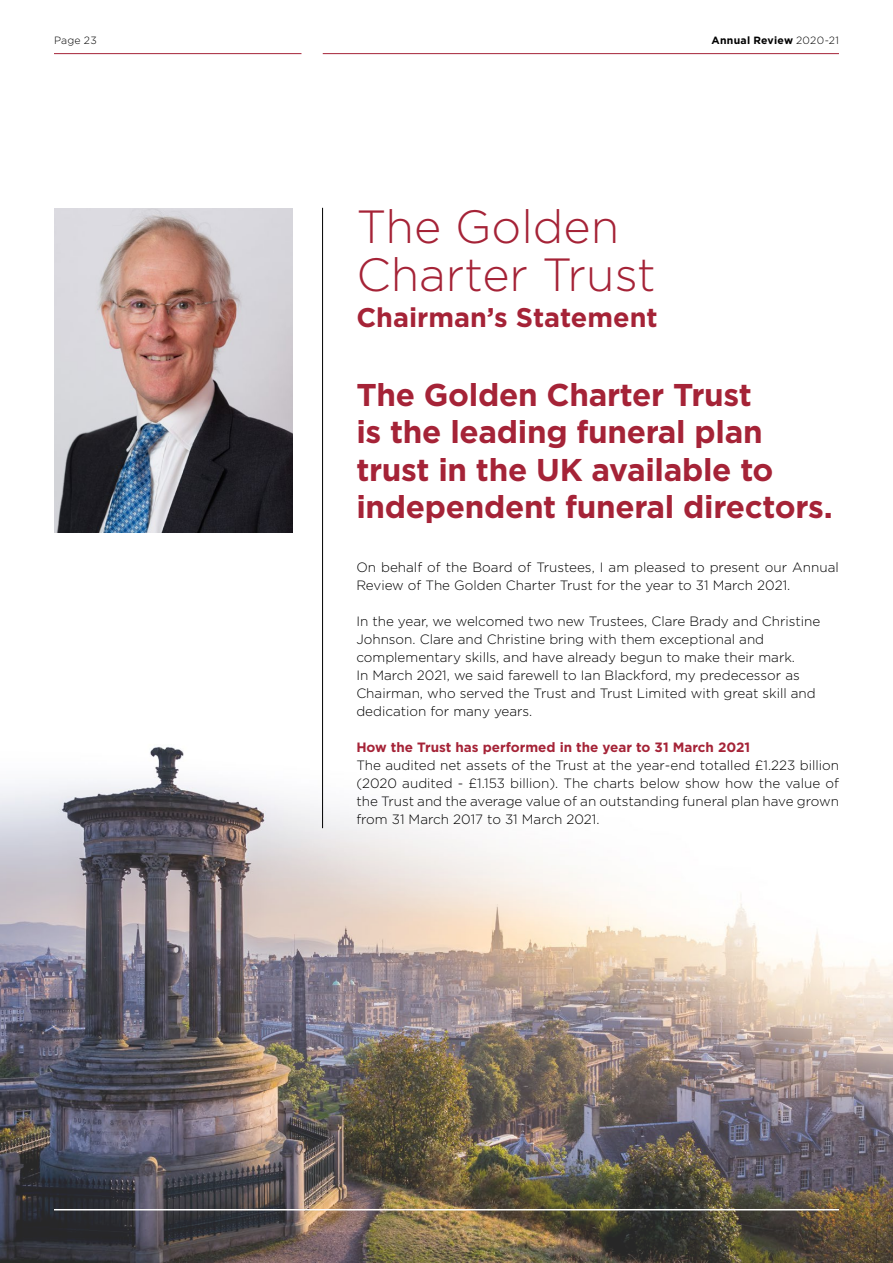
<style>
.page{position:relative;width:893px;height:1263px;background:#fff}
.page>*{position:absolute;margin:0;border:0;box-sizing:border-box;transform-origin:0 0}
.t1{font:300 46.5px/48px "Gotham";color:#a52337}
.t2{font:700 31.5px/37.5px "Gotham";letter-spacing:-.01em;color:#a52337}
.t3{font:700 27px "Gotham";color:#a52337}
.t4{font:300 13.5px/18px "Gotham";color:#000}
.t5{font:700 13.5px "Gotham";color:#a52337}
.t6{font:700 10.5px "Gotham";letter-spacing:.025em;color:#000}
.t7{font:300 10.5px "Gotham";letter-spacing:.02em;color:#000}
.s1{font-weight:300}
</style>
<div class="page">
<img style="left:0;top:649px;width:893px;height:614px">
<hr style="left:322px;top:208px;width:1px;height:620px;background:#000">
<img style="left:54px;top:208px;width:238px;height:324px">
<hr style="left:54px;top:53px;width:247px;height:1px;background:#a52337">
<hr style="left:323px;top:53px;width:516px;height:1px;background:#a52337">
<hr style="left:54px;top:1209px;width:785px;height:1px;background:#fff">
<p class="t7" style="left:54px;top:35px;width:44px">Page 23</p>
<p class="t6" style="left:711px;top:34px;width:129px">Annual Review <span class="s1">2020-21</span></p>
<p class="t1" style="left:356px;top:202px;width:301px">The Golden<br>Charter Trust</p>
<p class="t3" style="left:356px;top:302px;width:303px">Chairman’s Statement</p>
<p class="t2" style="left:356px;top:375px;width:397px">The Golden Charter Trust</p>
<p class="t2" style="left:356px;top:413px;width:478px">is the leading funeral plan trust in the UK available to independent funeral directors.</p>
<p class="t4" style="left:356px;top:558px;width:484px">On behalf of the Board of Trustees, I am pleased to present our Annual<br>Review of The Golden Charter Trust for the year to 31 March 2021.</p>
<p class="t4" style="left:356px;top:612px;width:466px">In the year, we welcomed two new Trustees, Clare Brady and Christine Johnson. Clare and Christine bring with them exceptional and complementary skills, and have already begun to make their mark.<br>In March 2021, we said farewell to Ian Blackford, my predecessor as Chairman, who served the Trust and Trust Limited with great skill and dedication for many years.</p>
<p class="t5" style="left:356px;top:739px;width:395px">How the Trust has performed in the year to 31 March 2021</p>
<p class="t4" style="left:356px;top:756px;width:484px;text-align:justify">The audited net assets of the Trust at the year-end totalled £1.223 billion (2020 audited - £1.153 billion). The charts below show how the value of the Trust and the average value of an outstanding funeral plan have grown from 31 March 2017 to 31 March 2021.</p>
</div>
